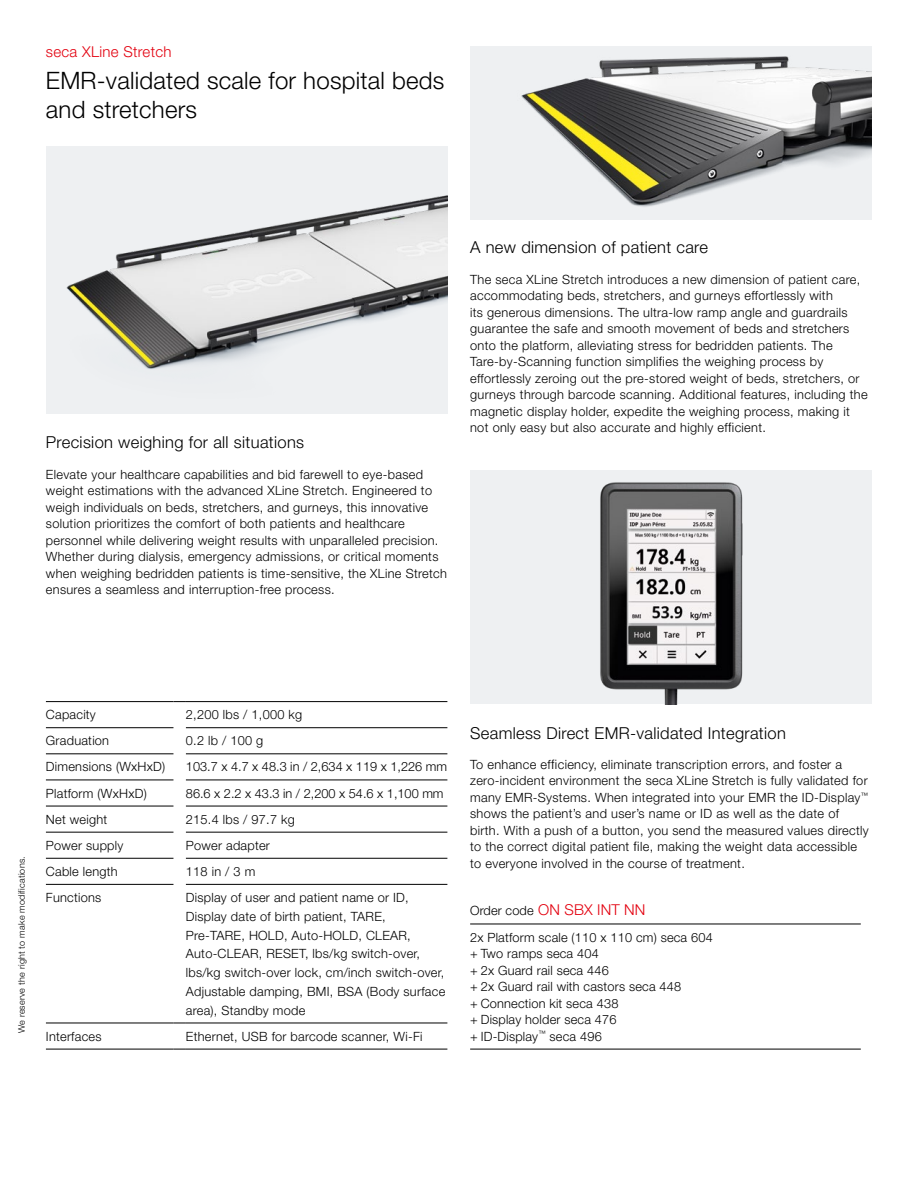
<style>
.page{position:relative;width:918px;height:1188px;background:#fff}
.page>*{position:absolute;margin:0;border:0;box-sizing:border-box;transform-origin:0 0}
.t1{font:300 24px/28.8px "secaglobal";letter-spacing:.01em;color:#000}
.t2{font:300 16.5px "secaglobal";letter-spacing:.02em;color:#000}
.t3{font:300 15px "secaglobal";letter-spacing:.02em;color:#e3000f}
.t4{font:300 12.75px/16.5px "secaglobal";letter-spacing:.025em;color:#000}
.t5{font:300 12.75px "secaglobal";color:#000}
.t6{font:300 9px "secaglobal";letter-spacing:.025em;color:#000}
.s1{font-size:12.75px;color:#000}
</style>
<div class="page">
<img style="left:46px;top:146px;width:402px;height:267px">
<div style="left:470px;top:46px;width:402px;height:173px;background:#eef0f2"></div>
<img style="left:521px;top:56px;width:351px;height:151px">
<img style="left:470px;top:471px;width:402px;height:233px">
<hr style="left:46px;top:727px;width:127px;height:1px;background:#000">
<hr style="left:186px;top:727px;width:261px;height:1px;background:#000">
<hr style="left:46px;top:754px;width:127px;height:1px;background:#000">
<hr style="left:186px;top:754px;width:261px;height:1px;background:#000">
<hr style="left:46px;top:780px;width:127px;height:1px;background:#000">
<hr style="left:186px;top:780px;width:261px;height:1px;background:#000">
<hr style="left:46px;top:806px;width:127px;height:1px;background:#000">
<hr style="left:186px;top:806px;width:261px;height:1px;background:#000">
<hr style="left:46px;top:832px;width:127px;height:1px;background:#000">
<hr style="left:186px;top:832px;width:261px;height:1px;background:#000">
<hr style="left:46px;top:858px;width:127px;height:1px;background:#000">
<hr style="left:186px;top:858px;width:261px;height:1px;background:#000">
<hr style="left:46px;top:884px;width:127px;height:1px;background:#000">
<hr style="left:186px;top:884px;width:261px;height:1px;background:#000">
<hr style="left:46px;top:1049px;width:127px;height:1px;background:#000">
<svg style="left:173px;top:1049px;width:13px;height:1px"></svg>
<hr style="left:186px;top:1049px;width:261px;height:1px;background:#000">
<hr style="left:46px;top:1023px;width:127px;height:1px;background:#000">
<svg style="left:173px;top:1023px;width:13px;height:1px"></svg>
<hr style="left:186px;top:1023px;width:261px;height:1px;background:#000">
<hr style="left:46px;top:701px;width:127px;height:1px;background:#000">
<svg style="left:173px;top:701px;width:13px;height:1px"></svg>
<hr style="left:186px;top:701px;width:261px;height:1px;background:#000">
<hr style="left:470px;top:924px;width:391px;height:1px;background:#000">
<hr style="left:470px;top:1049px;width:391px;height:1px;background:#000">
<p class="t3" style="left:46px;top:43px;width:127px">seca XLine Stretch</p>
<h1 class="t1" style="left:46px;top:66px;width:400px">EMR-validated scale for hospital beds and stretchers</h1>
<p class="t2" style="left:46px;top:433px;width:260px">Precision weighing for all situations</p>
<p class="t4" style="left:46px;top:466px;width:403px">Elevate your healthcare capabilities and bid farewell to eye-based weight estimations with the advanced XLine Stretch. Engineered to weigh individuals on beds, stretchers, and gurneys, this innovative solution prioritizes the comfort of both patients and healthcare personnel while delivering weight results with unparalleled precision.<br>Whether during dialysis, emergency admissions, or critical moments when weighing bedridden patients is time-sensitive, the XLine Stretch ensures a seamless and interruption-free process.</p>
<p class="t2" style="left:470px;top:238px;width:239px">A new dimension of patient care</p>
<p class="t4" style="left:470px;top:271px;width:399px">The seca XLine Stretch introduces a new dimension of patient care, accommodating beds, stretchers, and gurneys effortlessly with<br>its generous dimensions. The ultra-low ramp angle and guardrails guarantee the safe and smooth movement of beds and stretchers onto the platform, alleviating stress for bedridden patients. The Tare-by-Scanning function simplifies the weighing process by effortlessly zeroing out the pre-stored weight of beds, stretchers, or gurneys through barcode scanning. Additional features, including the magnetic display holder, expedite the weighing process, making it not only easy but also accurate and highly efficient.</p>
<p class="t6" style="left:17px;top:1033px;width:178px;rotate:-90deg">We reserve the right to make modifications.</p>
<p class="t4" style="left:46px;top:707px;width:51px">Capacity</p>
<p class="t4" style="left:186px;top:707px;width:118px">2,200 lbs / 1,000 kg</p>
<p class="t4" style="left:46px;top:733px;width:65px">Graduation</p>
<p class="t4" style="left:186px;top:733px;width:79px">0.2 lb / 100 g</p>
<p class="t4" style="left:46px;top:759px;width:121px">Dimensions (WxHxD)</p>
<p class="t5" style="left:186px;top:760px;width:263px">103.7 x 4.7 x 48.3 in / 2,634 x 119 x 1,226 mm</p>
<p class="t4" style="left:46px;top:785px;width:102px">Platform (WxHxD)</p>
<p class="t5" style="left:186px;top:786px;width:259px">86.6 x 2.2 x 43.3 in / 2,200 x 54.6 x 1,100 mm</p>
<p class="t4" style="left:46px;top:811px;width:63px">Net weight</p>
<p class="t4" style="left:186px;top:811px;width:110px">215.4 lbs / 97.7 kg</p>
<p class="t4" style="left:46px;top:837px;width:79px">Power supply</p>
<p class="t4" style="left:186px;top:837px;width:86px">Power adapter</p>
<p class="t4" style="left:46px;top:863px;width:73px">Cable length</p>
<p class="t4" style="left:186px;top:863px;width:71px">118 in / 3 m</p>
<p class="t4" style="left:46px;top:889px;width:57px">Functions</p>
<p class="t4" style="left:186px;top:888px;width:261px;line-height:18.8px">Display of user and patient name or ID, Display date of birth patient, TARE, Pre-TARE, HOLD, Auto-HOLD, CLEAR, Auto-CLEAR, RESET, lbs/kg switch-over, lbs/kg switch-over lock, cm/inch switch-over, Adjustable damping, BMI, BSA (Body surface area), Standby mode</p>
<p class="t4" style="left:46px;top:1028px;width:57px">Interfaces</p>
<p class="t4" style="left:186px;top:1028px;width:238px">Ethernet, USB for barcode scanner, Wi-Fi</p>
<p class="t2" style="left:470px;top:723px;width:317px">Seamless Direct EMR-validated Integration</p>
<p class="t4" style="left:470px;top:756px;width:400px">To enhance efficiency, eliminate transcription errors, and foster a zero-incident environment the seca XLine Stretch is fully validated for many EMR-Systems. When integrated into your EMR the ID-Display<sup>™ </sup>shows the patient’s and user’s name or ID as well as the date of birth. With a push of a button, you send the measured values directly to the correct digital patient file, making the weight data accessible to everyone involved in the course of treatment.</p>
<p class="t3" style="left:470px;top:902px;width:177px"><span class="s1">Order code</span> ON SBX INT NN</p>
<p class="t4" style="left:470px;top:929px;width:244px">2x Platform scale (110 x 110 cm) seca 604 + Two ramps seca 404<br>+ 2x Guard rail seca 446<br>+ 2x Guard rail with castors seca 448<br>+ Connection kit seca 438<br>+ Display holder seca 476<br>+ ID-Display<sup>™</sup> seca 496</p>
</div>
